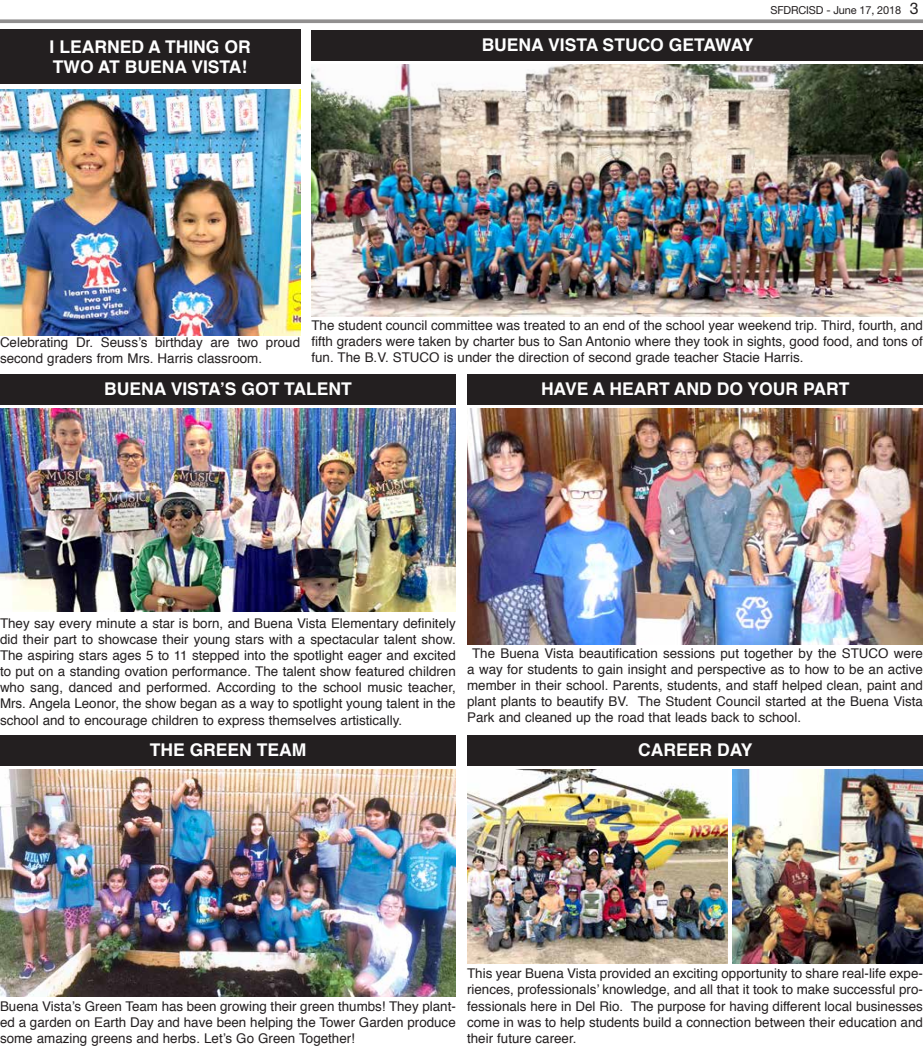
<style>
.page{position:relative;width:923px;height:1047px;background:#fff}
.page>*{position:absolute;margin:0;border:0;box-sizing:border-box;transform-origin:0 0}
.t1{font:700 17.5px/20px "Helvetica";color:#fff}
.t2{font:13.38px/16px "Helvetica";color:#231f20;text-align:justify}
.t3{font:11px "Helvetica Neue";letter-spacing:-.01em;color:#231f20}
.s1{font-size:16px}
</style>
<div class="page">
<svg style="left:0;top:19px;width:922px;height:4px;fill:#918f8f"></svg>
<div style="left:0;top:30px;width:300px;height:54px;background:#231f20"></div>
<img style="left:0;top:89px;width:300px;height:246px">
<img style="left:311px;top:64px;width:611px;height:252px">
<div style="left:311px;top:30px;width:611px;height:31px;background:#231f20"></div>
<div style="left:0;top:374px;width:456px;height:31px;background:#231f20"></div>
<img style="left:0;top:409px;width:456px;height:202px">
<div style="left:467px;top:374px;width:455px;height:31px;background:#231f20"></div>
<img style="left:467px;top:409px;width:455px;height:235px">
<div style="left:0;top:734px;width:456px;height:31px;background:#231f20"></div>
<img style="left:0;top:769px;width:456px;height:227px">
<div style="left:467px;top:734px;width:455px;height:31px;background:#231f20"></div>
<img style="left:467px;top:769px;width:260px;height:194px">
<img style="left:732px;top:769px;width:190px;height:194px">
<hr style="left:922px;top:664px;width:1px;height:31px;background:#231f20">
<h1 class="t1" style="left:50px;top:38px;width:202px">I LEARNED A THING OR<br>TWO AT BUENA VISTA!</h1>
<h1 class="t1" style="left:481px;top:36px;width:273px">BUENA VISTA STUCO GETAWAY</h1>
<p class="t3" style="left:770px;top:3px;width:149px">SFDRCISD - June 17, 2018 <span class="s1">3</span></p>
<p class="t2" style="left:0;top:335px;width:301px">Celebrating Dr. Seuss’s birthday are two proud second graders from Mrs. Harris classroom.</p>
<p class="t2" style="left:311px;top:318px;width:613px">The student council committee was treated to an end of the school year weekend trip. Third, fourth, and fifth graders were taken by charter bus to San Antonio where they took in sights, good food, and tons of fun. The B.V. STUCO is under the direction of second grade teacher Stacie Harris.</p>
<h1 class="t1" style="left:104px;top:380px;width:249px">BUENA VISTA’S GOT TALENT</h1>
<h1 class="t1" style="left:541px;top:380px;width:310px">HAVE A HEART AND DO YOUR PART</h1>
<p class="t2" style="left:0;top:616px;width:457px">They say every minute a star is born, and Buena Vista Elementary definitely did their part to showcase their young stars with a spectacular talent show.<br>The aspiring stars ages 5 to 11 stepped into the spotlight eager and excited to put on a standing ovation performance. The talent show featured children who sang, danced and performed. According to the school music teacher, Mrs. Angela Leonor, the show began as a way to spotlight young talent in the school and to encourage children to express themselves artistically.</p>
<h1 class="t1" style="left:150px;top:740px;width:158px">THE GREEN TEAM</h1>
<p class="t2" style="left:467px;top:646px;width:457px;text-indent:5px">The Buena Vista beautification sessions put together by the STUCO were a way for students to gain insight and perspective as to how to be an active member in their school. Parents, students, and staff helped clean, paint and plant plants to beautify BV. The Student Council started at the Buena Vista Park and cleaned up the road that leads back to school.</p>
<h1 class="t1" style="left:638px;top:740px;width:116px">CAREER DAY</h1>
<p class="t2" style="left:0;top:998px;width:457px">Buena Vista’s Green Team has been growing their green thumbs! They plant&shy;ed a garden on Earth Day and have been helping the Tower Garden produce some amazing greens and herbs. Let’s Go Green Together!</p>
<p class="t2" style="left:467px;top:966px;width:457px">This year Buena Vista provided an exciting opportunity to share real-life expe&shy;riences, professionals’ knowledge, and all that it took to make successful pro&shy;fessionals here in Del Rio. The purpose for having different local businesses come in was to help students build a connection between their education and their future career.</p>
</div>
